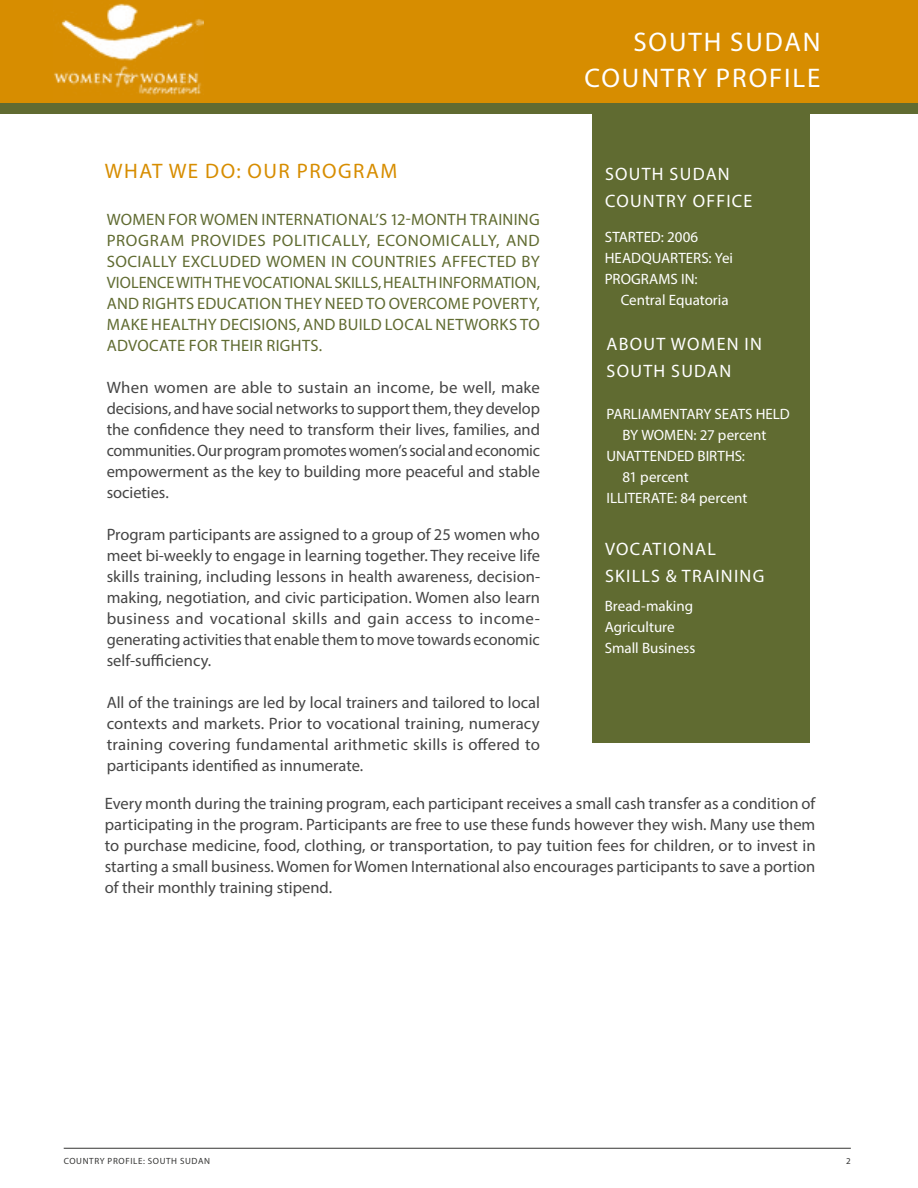
<style>
.page{position:relative;width:918px;height:1188px;background:#fff}
.page>*{position:absolute;margin:0;border:0;box-sizing:border-box;transform-origin:0 0}
.t1{font:27px/36px "Myriad Pro";letter-spacing:.07em;color:#fff;text-align:right}
.t2{font:21px "Myriad Pro";letter-spacing:.07em;color:#d78d00}
.t3{font:18px/27px "Myriad Pro";letter-spacing:.07em;color:#fff}
.t4{font:16.5px/21px "Myriad Pro";color:#454545;text-align:justify}
.t5{font:16.5px/21px "Myriad Pro";letter-spacing:.02em;color:#606b31;text-align:justify}
.t6{font:15px/21px "Myriad Pro";color:#fff}
.t7{font:9px "Myriad Pro";letter-spacing:.07em;color:#343433}
</style>
<div class="page">
<hr style="left:64px;top:1148px;width:787px;height:1px;background:#343433">
<div style="left:592px;top:106px;width:218px;height:637px;background:#606b31"></div>
<div style="left:0;top:0;width:918px;height:113px;background:#606b31"></div>
<div style="left:0;top:0;width:918px;height:102px;background:#d78d00"></div>
<img style="left:54px;top:3px;width:150px;height:92px">
<p class="t2" style="left:105px;top:158px;width:294px">WHAT WE DO: OUR PROGRAM</p>
<p class="t5" style="left:107px;top:209px;width:435px">WOMEN FOR WOMEN INTERNATIONAL’S 12-MONTH TRAINING PROGRAM PROVIDES POLITICALLY, ECONOMICALLY, AND SOCIALLY EXCLUDED WOMEN IN COUNTRIES AFFECTED BY VIOLENCE WITH THE VOCATIONAL SKILLS, HEALTH INFORMATION, AND RIGHTS EDUCATION THEY NEED TO OVERCOME POVERTY, MAKE HEALTHY DECISIONS, AND BUILD LOCAL NETWORKS TO ADVOCATE FOR THEIR RIGHTS.</p>
<p class="t4" style="left:107px;top:377px;width:435px">When women are able to sustain an income, be well, make decisions, and have social networks to support them, they develop the confidence they need to transform their lives, families, and communities. Our program promotes women’s social and economic empowerment as the key to building more peaceful and stable societies.</p>
<p class="t4" style="left:107px;top:524px;width:435px">Program participants are assigned to a group of 25 women who meet bi-weekly to engage in learning together. They receive life skills training, including lessons in health awareness, decision&shy;making, negotiation, and civic participation. Women also learn business and vocational skills and gain access to income&shy;generating activities that enable them to move towards economic self-sufficiency.</p>
<p class="t4" style="left:107px;top:692px;width:435px">All of the trainings are led by local trainers and tailored to local contexts and markets. Prior to vocational training, numeracy training covering fundamental arithmetic skills is offered to participants identified as innumerate.</p>
<h1 class="t1" style="left:585px;top:24px;width:238px">SOUTH SUDAN<br>COUNTRY PROFILE</h1>
<p class="t3" style="left:605px;top:160px;width:149px">SOUTH SUDAN<br>COUNTRY OFFICE</p>
<p class="t6" style="left:605px;top:227px;width:130px">STARTED: 2006<br>HEADQUARTERS: Yei<br>PROGRAMS IN:</p>
<p class="t6" style="left:621px;top:290px;width:109px">Central Equatoria</p>
<p class="t3" style="left:607px;top:331px;width:157px">ABOUT WOMEN IN<br>SOUTH SUDAN</p>
<p class="t6" style="left:606px;top:403px;width:185px">PARLIAMENTARY SEATS HELD</p>
<p class="t6" style="left:622px;top:424px;width:145px">BY WOMEN: 27 percent</p>
<p class="t6" style="left:606px;top:445px;width:140px">UNATTENDED BIRTHS:</p>
<p class="t6" style="left:622px;top:466px;width:68px">81 percent</p>
<p class="t6" style="left:606px;top:487px;width:143px">ILLITERATE: 84 percent</p>
<p class="t3" style="left:605px;top:535px;width:161px">VOCATIONAL<br>SKILLS &amp; TRAINING</p>
<p class="t6" style="left:605px;top:595px;width:92px">Bread-making<br>Agriculture<br>Small Business</p>
<p class="t4" style="left:105px;top:792px;width:712px">Every month during the training program, each participant receives a small cash transfer as a condition of participating in the program. Participants are free to use these funds however they wish. Many use them to purchase medicine, food, clothing, or transportation, to pay tuition fees for children, or to invest in starting a small business. Women for Women International also encourages participants to save a portion of their monthly training stipend.</p>
<p class="t7" style="left:64px;top:1156px;width:148px">COUNTRY PROFILE: SOUTH SUDAN</p>
<p class="t7" style="left:846px;top:1156px;width:6px">2</p>
</div>
